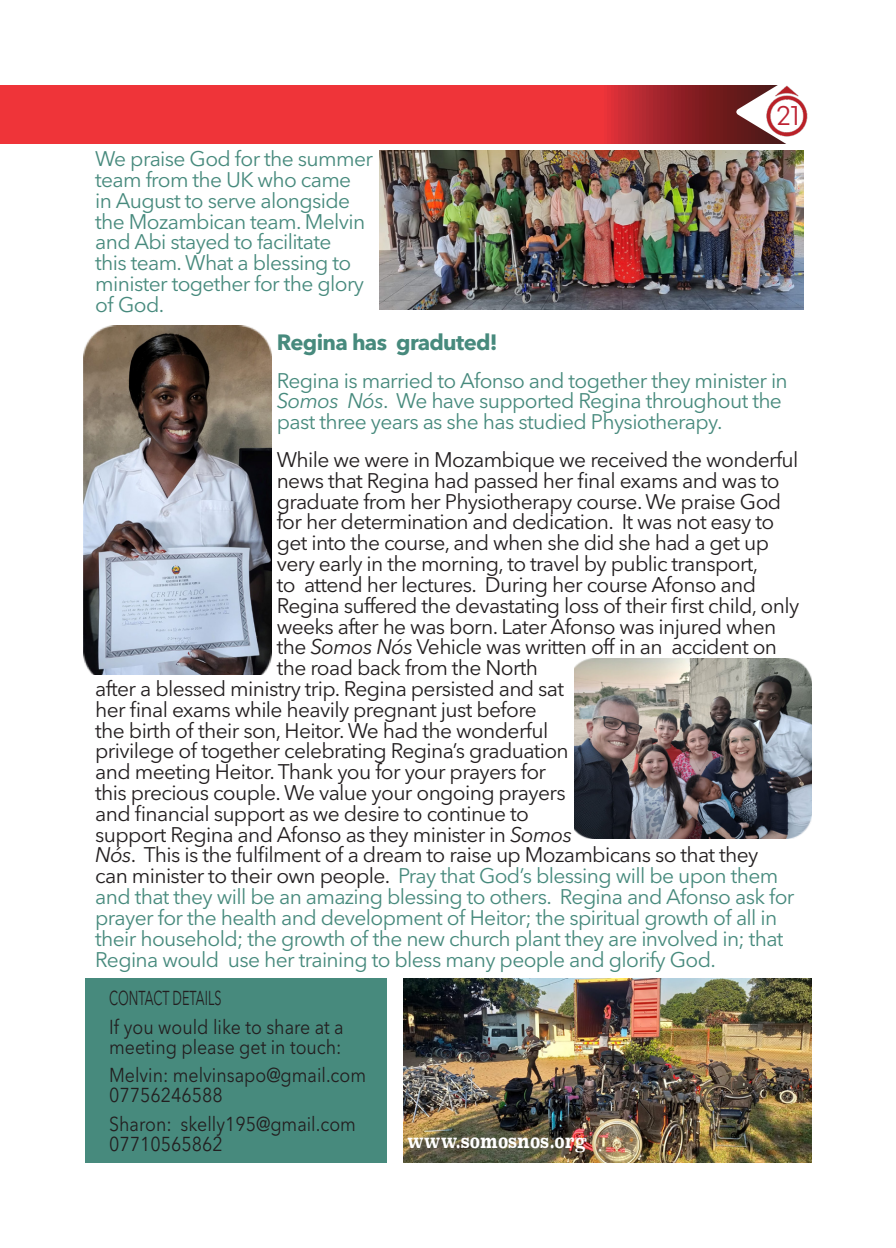
<style>
.page{position:relative;width:896px;height:1248px;background:#fff}
.page>*{position:absolute;margin:0;border:0;box-sizing:border-box;transform-origin:0 0}
.t1{font:28px "General Sans";color:#bd2232}
.t2{font:700 22px "Avenir Next LT Pro";letter-spacing:-.03em;color:#478a7d}
.t3{font:21px "Avenir Next LT Pro";letter-spacing:-.03em;color:#231f20}
.t4{font:21px/20.8px "Avenir Next LT Pro";letter-spacing:-.03em;color:#478a7d}
.t5{font:20px/20px "Avenir Next LT Pro";color:#231f20;scale:.89 1}
.t6{font:700 20px "Superclarendon Rg";color:#fff;scale:.79 1}
.t7{font:20px "Avenir Next LT Pro";color:#231f20;scale:.63 1}
.s1{font-style:italic}
.s2{color:#231f20}
</style>
<div class="page">
<svg style="left:0;top:85px;width:735px;height:58px;background:#e03136"></svg>
<svg style="left:735px;top:85px;width:69px;height:124px"></svg>
<img style="left:760px;top:85px;width:48px;height:54px">
<img style="left:380px;top:150px;width:423px;height:160px">
<img style="left:84px;top:326px;width:187px;height:348px">
<img style="left:574px;top:658px;width:237px;height:180px">
<img style="left:403px;top:978px;width:408px;height:184px">
<div style="left:85px;top:978px;width:302px;height:184px;background:#478a7d"></div>
<p class="t1" style="left:776px;top:98px;width:24px">21</p>
<p class="t4" style="left:95px;top:148px;width:279px">We praise God for the summer team from the UK who came in August to serve alongside the Mozambican team. Melvin and Abi stayed to facilitate<br>this team. What a blessing to minister together for the glory of God.</p>
<p class="t2" style="left:277px;top:328px;width:223px">Regina has graduted!</p>
<p class="t4" style="left:277px;top:370px;width:512px">Regina is married to Afonso and together they minister in<br><span class="s1">Somos Nós</span>. We have supported Regina throughout the past three years as she has studied Physiotherapy.</p>
<p class="t3" style="left:277px;top:447px;width:523px">While we were in Mozambique we received the wonderful</p>
<p class="t3" style="left:277px;top:468px;width:504px">news that Regina had passed her final exams and was to</p>
<p class="t3" style="left:277px;top:488px;width:506px">graduate from her Physiotherapy course. We praise God</p>
<p class="t3" style="left:277px;top:509px;width:499px">for her determination and dedication. It was not easy to</p>
<p class="t3" style="left:277px;top:530px;width:494px">get into the course, and when she did she had a get up</p>
<p class="t3" style="left:277px;top:551px;width:483px">very early in the morning, to travel by public transport,</p>
<p class="t3" style="left:277px;top:572px;width:481px">to attend her lectures. During her course Afonso and</p>
<p class="t3" style="left:277px;top:592px;width:524px">Regina suffered the devastating loss of their first child, only</p>
<p class="t3" style="left:277px;top:613px;width:501px">weeks after he was born. Later Afonso was injured when</p>
<p class="t3" style="left:277px;top:634px;width:502px">the <span class="s1">Somos Nós</span> Vehicle was written off in an accident on</p>
<p class="t3" style="left:277px;top:655px;width:263px">the road back from the North</p>
<p class="t3" style="left:95px;top:676px;width:470px">after a blessed ministry trip. Regina persisted and sat</p>
<p class="t3" style="left:95px;top:696px;width:443px">her final exams while heavily pregnant just before</p>
<p class="t3" style="left:95px;top:717px;width:455px">the birth of their son, Heitor. We had the wonderful</p>
<p class="t3" style="left:95px;top:738px;width:475px">privilege of together celebrating Regina’s graduation</p>
<p class="t3" style="left:95px;top:759px;width:452px">and meeting Heitor. Thank you for your prayers for</p>
<p class="t3" style="left:95px;top:780px;width:472px">this precious couple. We value your ongoing prayers</p>
<p class="t3" style="left:95px;top:800px;width:435px">and financial support as we desire to continue to</p>
<p class="t3" style="left:95px;top:821px;width:478px">support Regina and Afonso as they minister in <span class="s1">Somos</span></p>
<p class="t3" style="left:95px;top:842px;width:665px"><span class="s1">Nós</span>. This is the fulfilment of a dream to raise up Mozambicans so that they</p>
<p class="t4" style="left:95px;top:865px;width:684px"><span class="s2">can minister to their own people.</span> Pray that God’s blessing will be upon them</p>
<p class="t4" style="left:95px;top:886px;width:701px">and that they will be an amazing blessing to others. Regina and Afonso ask for</p>
<p class="t4" style="left:95px;top:907px;width:683px">prayer for the health and development of Heitor; the spiritual growth of all in</p>
<p class="t4" style="left:95px;top:927px;width:690px">their household; the growth of the new church plant they are involved in; that</p>
<p class="t4" style="left:95px;top:948px;width:622px">Regina would use her training to bless many people and glorify God.</p>
<p class="t7" style="left:109px;top:986px;width:180px">CONTACT DETAILS</p>
<p class="t5" style="left:109px;top:1016px;width:265px">If you would like to share at a meeting please get in touch:</p>
<p class="t5" style="left:109px;top:1064px;width:290px">Melvin: melvinsapo@gmail.com<br>07756246588</p>
<p class="t5" style="left:109px;top:1113px;width:279px">Sharon: skelly195@gmail.com<br>07710565862</p>
<p class="t6" style="left:407px;top:1128px;width:229px">www.somosnos.org</p>
</div>
